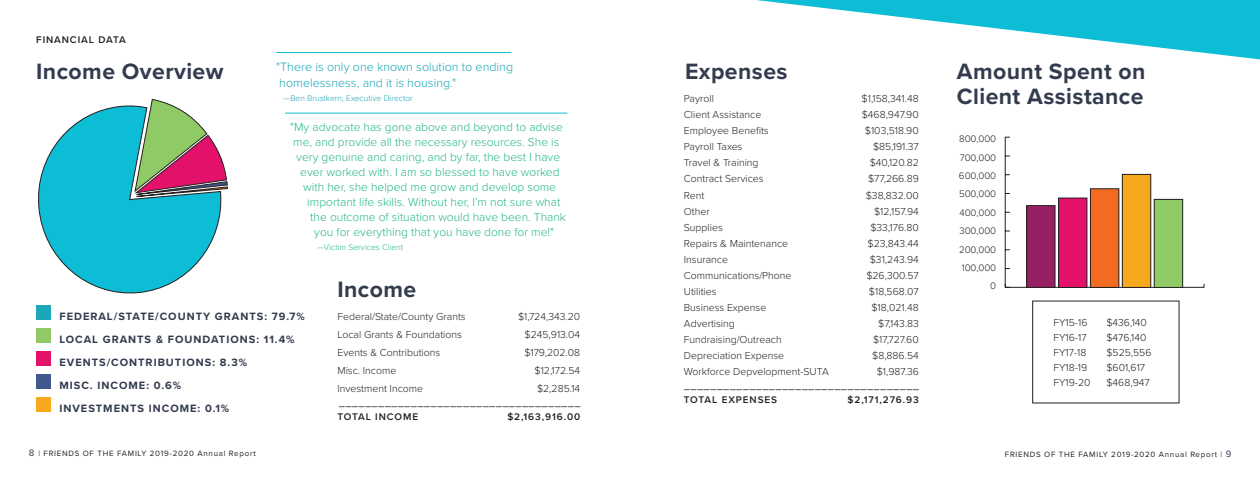
<style>
.page{position:relative;width:1260px;height:487px;background:#fff}
.page>*{position:absolute;margin:0;border:0;box-sizing:border-box;transform-origin:0 0}
.t1{font:700 23px/25px "Proxima Nova";letter-spacing:.02em;color:#333b4f}
.t2{font:300 12.5px/16px "Proxima Nova";color:#1ca7b8}
.t3{font:300 12px "Proxima Nova";color:#24b789}
.t4{font:700 11px/23px "Proxima Nova";letter-spacing:.09em;color:#333b4f}
.t5{font:300 10.5px "Proxima Nova";color:#231f20}
.t6{font:600 10px/14px "Proxima Nova";letter-spacing:.09em;color:#231f20}
.t7{font:300 9.8px "Proxima Nova";color:#231f20}
.t8{font:300 8.5px "Proxima Nova";color:#1ca7b8}
.t9{font:300 8.5px "Proxima Nova";color:#24b789}
.t10{font:8px "Proxima Nova";letter-spacing:.09em;color:#231f20}
.s1{font-size:9.5px;color:#333b4f}
</style>
<div class="page">
<div style="left:36px;top:305px;width:15px;height:15px;background:#1ca7b8"></div>
<div style="left:36px;top:328px;width:15px;height:15px;background:#8fca66"></div>
<div style="left:36px;top:351px;width:15px;height:15px;background:#e31169"></div>
<div style="left:36px;top:374px;width:15px;height:15px;background:#40588b"></div>
<div style="left:36px;top:397px;width:15px;height:15px;background:#f5a81c"></div>
<svg style="left:150px;top:99px;width:78px;height:91px"></svg>
<svg style="left:38px;top:105px;width:187px;height:189px"></svg>
<svg style="left:331px;top:0;width:929px;height:114px"></svg>
<hr style="left:1005px;top:287px;width:199px;height:1px;background:#231f20">
<hr style="left:1005px;top:137px;width:1px;height:150px;background:#231f20">
<div style="left:1154px;top:199px;width:29px;height:88px;background:#8fca66"></div>
<div style="left:1154px;top:199px;width:29px;height:88px;border:1px solid #231f20"></div>
<div style="left:1122px;top:174px;width:29px;height:113px;background:#f5a81c"></div>
<div style="left:1122px;top:174px;width:29px;height:113px;border:1px solid #231f20"></div>
<div style="left:1090px;top:189px;width:29px;height:98px;background:#f36a21"></div>
<div style="left:1090px;top:189px;width:29px;height:98px;border:1px solid #231f20"></div>
<div style="left:1059px;top:198px;width:28px;height:89px;background:#e31169"></div>
<div style="left:1058px;top:198px;width:29px;height:89px;border:1px solid #231f20"></div>
<div style="left:1027px;top:205px;width:28px;height:82px;background:#962063"></div>
<div style="left:1026px;top:205px;width:29px;height:82px;border:1px solid #231f20"></div>
<hr style="left:276px;top:52px;width:235px;height:1px;background:#0dbcd5">
<hr style="left:285px;top:113px;width:282px;height:1px;background:#0dbcd5">
<p class="t6" style="left:36px;top:32px;width:91px">FINANCIAL DATA</p>
<h1 class="t1" style="left:36px;top:58px;width:189px">Income Overview</h1>
<p class="t2" style="left:276px;top:58px;width:238px">"There is only one known solution to ending homelessness, and it is housing."</p>
<p class="t8" style="left:283px;top:92px;width:131px">—Ben Brustkern, Executive Director</p>
<p class="t3" style="left:290px;top:118px;width:274px">"My advocate has gone above and beyond to advise</p>
<p class="t3" style="left:293px;top:133px;width:268px">me, and provide all the necessary resources. She is</p>
<p class="t3" style="left:296px;top:148px;width:265px">very genuine and caring, and by far, the best I have</p>
<p class="t3" style="left:300px;top:163px;width:261px">ever worked with. I am so blessed to have worked</p>
<p class="t3" style="left:303px;top:178px;width:254px">with her, she helped me grow and develop some</p>
<p class="t3" style="left:307px;top:193px;width:255px">important life skills. Without her, I’m not sure what</p>
<p class="t3" style="left:310px;top:208px;width:257px">the outcome of situation would have been. Thank</p>
<p class="t3" style="left:314px;top:223px;width:241px">you for everything that you have done for me!"</p>
<p class="t9" style="left:317px;top:241px;width:87px">—Victim Services Client</p>
<p class="t4" style="left:59px;top:304px;width:247px">FEDERAL/STATE/COUNTY GRANTS: 79.7%<br>LOCAL GRANTS &amp; FOUNDATIONS: 11.4%<br>EVENTS/CONTRIBUTIONS: 8.3%<br>MISC. INCOME: 0.6%<br>INVESTMENTS INCOME: 0.1%</p>
<h1 class="t1" style="left:337px;top:276px;width:80px">Income</h1>
<p class="t5" style="left:337px;top:308px;width:130px">Federal/State/County Grants</p>
<p class="t5" style="left:518px;top:308px;width:64px">$1,724,343.20</p>
<p class="t5" style="left:337px;top:326px;width:126px">Local Grants &amp; Foundations</p>
<p class="t5" style="left:525px;top:326px;width:57px">$245,913.04</p>
<p class="t5" style="left:337px;top:344px;width:104px">Events &amp; Contributions</p>
<p class="t5" style="left:524px;top:344px;width:57px">$179,202.08</p>
<p class="t5" style="left:337px;top:362px;width:60px">Misc. Income</p>
<p class="t5" style="left:535px;top:362px;width:47px">$12,172.54</p>
<p class="t5" style="left:337px;top:380px;width:87px">Investment Income</p>
<p class="t5" style="left:537px;top:380px;width:45px">$2,285.14</p>
<p class="t6" style="left:337px;top:395px;width:244px">_____________________________________<br>TOTAL INCOME</p>
<p class="t6" style="left:507px;top:409px;width:74px">$2,163,916.00</p>
<h1 class="t1" style="left:685px;top:58px;width:104px">Expenses</h1>
<h1 class="t1" style="left:957px;top:58px;width:190px">Amount Spent on<br>Client Assistance</h1>
<p class="t5" style="left:684px;top:91px;width:32px">Payroll</p>
<p class="t5" style="left:862px;top:91px;width:59px">$1,158,341.48</p>
<p class="t5" style="left:684px;top:107px;width:79px">Client Assistance</p>
<p class="t5" style="left:862px;top:107px;width:59px">$468,947.90</p>
<p class="t5" style="left:684px;top:123px;width:86px">Employee Benefits</p>
<p class="t5" style="left:865px;top:123px;width:55px">$103,518.90</p>
<p class="t5" style="left:684px;top:139px;width:60px">Payroll Taxes</p>
<p class="t5" style="left:873px;top:139px;width:47px">$85,191.37</p>
<p class="t5" style="left:684px;top:155px;width:76px">Travel &amp; Training</p>
<p class="t5" style="left:870px;top:155px;width:51px">$40,120.82</p>
<p class="t5" style="left:684px;top:171px;width:81px">Contract Services</p>
<p class="t5" style="left:868px;top:171px;width:52px">$77,266.89</p>
<p class="t5" style="left:684px;top:187px;width:22px">Rent</p>
<p class="t5" style="left:866px;top:187px;width:55px">$38,832.00</p>
<p class="t5" style="left:684px;top:203px;width:27px">Other</p>
<p class="t5" style="left:874px;top:203px;width:46px">$12,157.94</p>
<p class="t5" style="left:684px;top:219px;width:41px">Supplies</p>
<p class="t5" style="left:870px;top:219px;width:50px">$33,176.80</p>
<p class="t5" style="left:684px;top:235px;width:106px">Repairs &amp; Maintenance</p>
<p class="t5" style="left:868px;top:235px;width:53px">$23,843.44</p>
<p class="t5" style="left:684px;top:251px;width:46px">Insurance</p>
<p class="t5" style="left:870px;top:251px;width:50px">$31,243.94</p>
<p class="t5" style="left:684px;top:267px;width:109px">Communications/Phone</p>
<p class="t5" style="left:866px;top:267px;width:54px">$26,300.57</p>
<p class="t5" style="left:684px;top:283px;width:34px">Utilities</p>
<p class="t5" style="left:869px;top:283px;width:51px">$18,568.07</p>
<p class="t5" style="left:684px;top:299px;width:84px">Business Expense</p>
<p class="t5" style="left:871px;top:299px;width:49px">$18,021.48</p>
<p class="t5" style="left:684px;top:315px;width:52px">Advertising</p>
<p class="t5" style="left:878px;top:315px;width:42px">$7,143.83</p>
<p class="t5" style="left:684px;top:331px;width:99px">Fundraising/Outreach</p>
<p class="t5" style="left:873px;top:331px;width:47px">$17,727.60</p>
<p class="t5" style="left:684px;top:347px;width:102px">Depreciation Expense</p>
<p class="t5" style="left:872px;top:347px;width:48px">$8,886.54</p>
<p class="t5" style="left:684px;top:363px;width:146px">Workforce Depvelopment-SUTA</p>
<p class="t5" style="left:877px;top:363px;width:44px">$1,987.36</p>
<p class="t6" style="left:684px;top:378px;width:236px">____________________________________<br>TOTAL EXPENSES</p>
<p class="t7" style="left:959px;top:132px;width:39px">800,000</p>
<p class="t7" style="left:960px;top:150px;width:38px">700,000</p>
<p class="t7" style="left:959px;top:168px;width:39px">600,000</p>
<p class="t7" style="left:959px;top:187px;width:39px">500,000</p>
<p class="t7" style="left:959px;top:205px;width:38px">400,000</p>
<p class="t7" style="left:959px;top:223px;width:38px">300,000</p>
<p class="t7" style="left:959px;top:242px;width:39px">200,000</p>
<p class="t7" style="left:962px;top:260px;width:36px">100,000</p>
<p class="t7" style="left:990px;top:279px;width:7px">0</p>
<p class="t5" style="left:1053px;top:314px;width:36px">FY15-16</p>
<p class="t5" style="left:1106px;top:314px;width:42px">$436,140</p>
<p class="t5" style="left:1053px;top:329px;width:35px">FY16-17</p>
<p class="t5" style="left:1106px;top:329px;width:42px">$476,140</p>
<p class="t5" style="left:1053px;top:344px;width:35px">FY17-18</p>
<p class="t5" style="left:1106px;top:344px;width:47px">$525,556</p>
<p class="t5" style="left:1053px;top:359px;width:35px">FY18-19</p>
<p class="t5" style="left:1106px;top:359px;width:40px">$601,617</p>
<p class="t5" style="left:1053px;top:374px;width:39px">FY19-20</p>
<p class="t5" style="left:1106px;top:374px;width:45px">$468,947</p>
<p class="t6" style="left:848px;top:392px;width:73px">$2,171,276.93</p>
<p class="t10" style="left:29px;top:448px;width:228px"><span class="s1">8</span> | FRIENDS OF THE FAMILY 2019-2020 Annual Report</p>
<p class="t10" style="left:1005px;top:448px;width:228px">FRIENDS OF THE FAMILY 2019-2020 Annual Report | <span class="s1">9</span></p>
</div>
